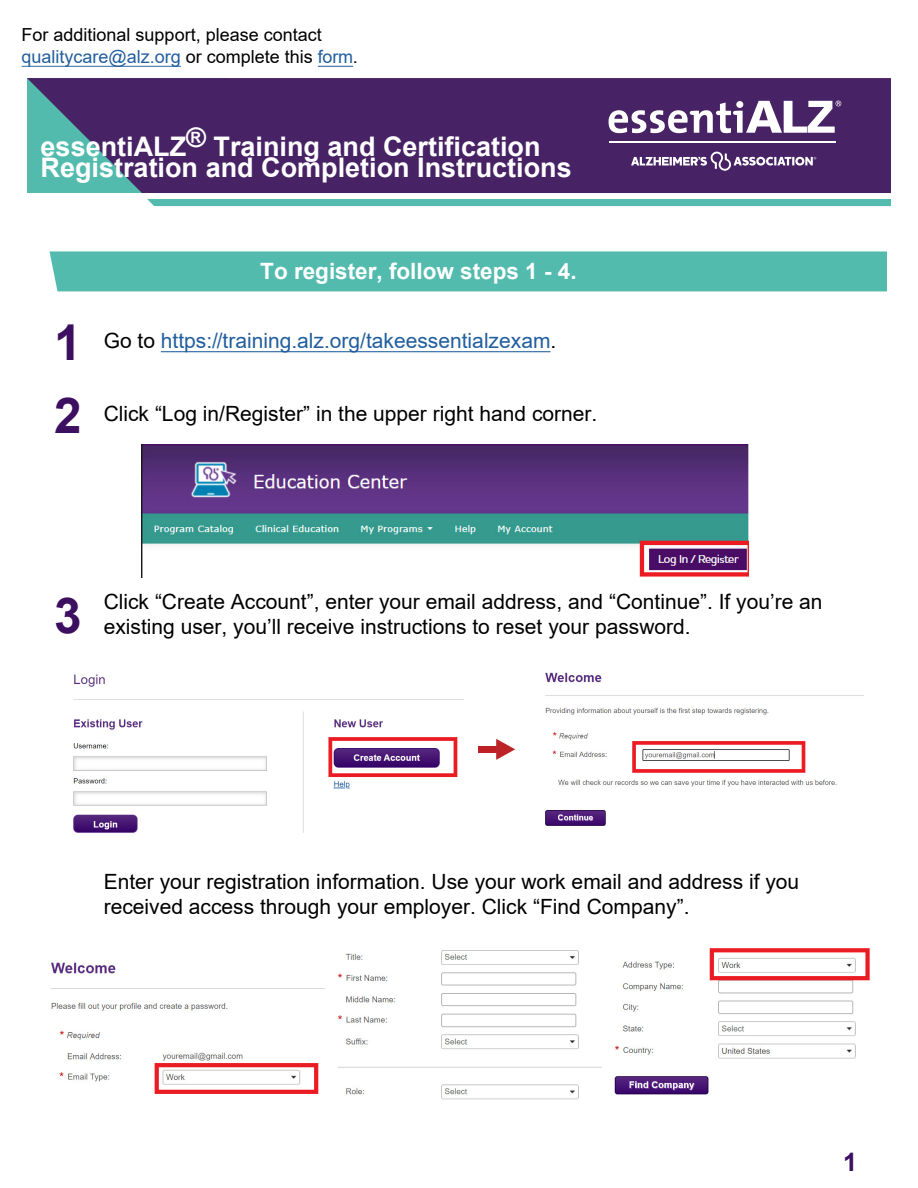
<style>
.page{position:relative;width:918px;height:1188px;background:#fff}
.page>*{position:absolute;margin:0;border:0;box-sizing:border-box;transform-origin:0 0}
.t1{font:700 49.5px/72.9px "Arial";color:#3d0f61}
.t2{font:700 27px/21.5px "Arial";color:#fff}
.t3{font:700 25.5px "Arial";color:#3d0f61}
.t4{font:700 22.5px "Arial";color:#fff}
.t5{font:21px/25.2px "Arial";color:#000}
.t6{font:21px "Arial";color:#215e9e}
.t7{font:18px/21.6px "Arial";color:#000}
.s1{color:#215e9e}
.s2{color:#000}
</style>
<div class="page">
<div style="left:50px;top:251px;width:837px;height:40px;background:#52bbad"></div>
<hr style="left:161px;top:351px;width:390px;height:1px;background:#215e9e">
<img style="left:545px;top:672px;width:319px;height:154px">
<hr style="left:318px;top:66px;width:35px;height:1px;background:#215e9e">
<hr style="left:22px;top:66px;width:159px;height:1px;background:#215e9e">
<div style="left:478px;top:746px;width:26px;height:7px;background:#bd2126"></div>
<svg style="left:496px;top:739px;width:19px;height:21px"></svg>
<img style="left:141px;top:445px;width:607px;height:133px">
<img style="left:51px;top:962px;width:274px;height:132px">
<img style="left:337px;top:950px;width:265px;height:150px">
<img style="left:614px;top:948px;width:256px;height:147px">
<img style="left:73px;top:674px;width:391px;height:159px">
<svg style="left:27px;top:78px;width:864px;height:115px;background:#472d6a"></svg>
<div style="left:147px;top:199px;width:744px;height:7px;background:#52bbad"></div>
<hr style="left:609px;top:141px;width:226px;height:2px;background:#fff">
<svg style="left:609px;top:101px;width:232px;height:32px"></svg>
<svg style="left:631px;top:151px;width:185px;height:20px;background:#74588a"></svg>
<p class="t7" style="left:22px;top:24px;width:338px">For additional support, please contact <span class="s1">qualitycare@alz.org</span> or complete this <span class="s1">form</span>.</p>
<p class="t2" style="left:41px;top:136px;width:533px">essentiALZ® Training and Certification<br>Registration and Completion Instructions</p>
<p class="t4" style="left:260px;top:255px;width:318px">To register, follow steps 1 - 4.</p>
<h1 class="t1" style="left:54px;top:306px;width:29px">1<br>2</h1>
<p class="t6" style="left:104px;top:326px;width:454px"><span class="s2">Go to</span> https://training.alz.org/takeessentialzexam<span class="s2">.</span></p>
<p class="t5" style="left:104px;top:401px;width:495px">Click “Log in/Register” in the upper right hand corner.</p>
<h1 class="t1" style="left:54px;top:580px;width:29px">3</h1>
<p class="t5" style="left:104px;top:589px;width:720px">Click “Create Account”, enter your email address, and “Continue”. If you’re an existing user, you’ll receive instructions to reset your password.</p>
<p class="t5" style="left:104px;top:869px;width:697px">Enter your registration information. Use your work email and address if you received access through your employer. Click “Find Company”.</p>
<p class="t3" style="left:843px;top:1144px;width:16px">1</p>
</div>
